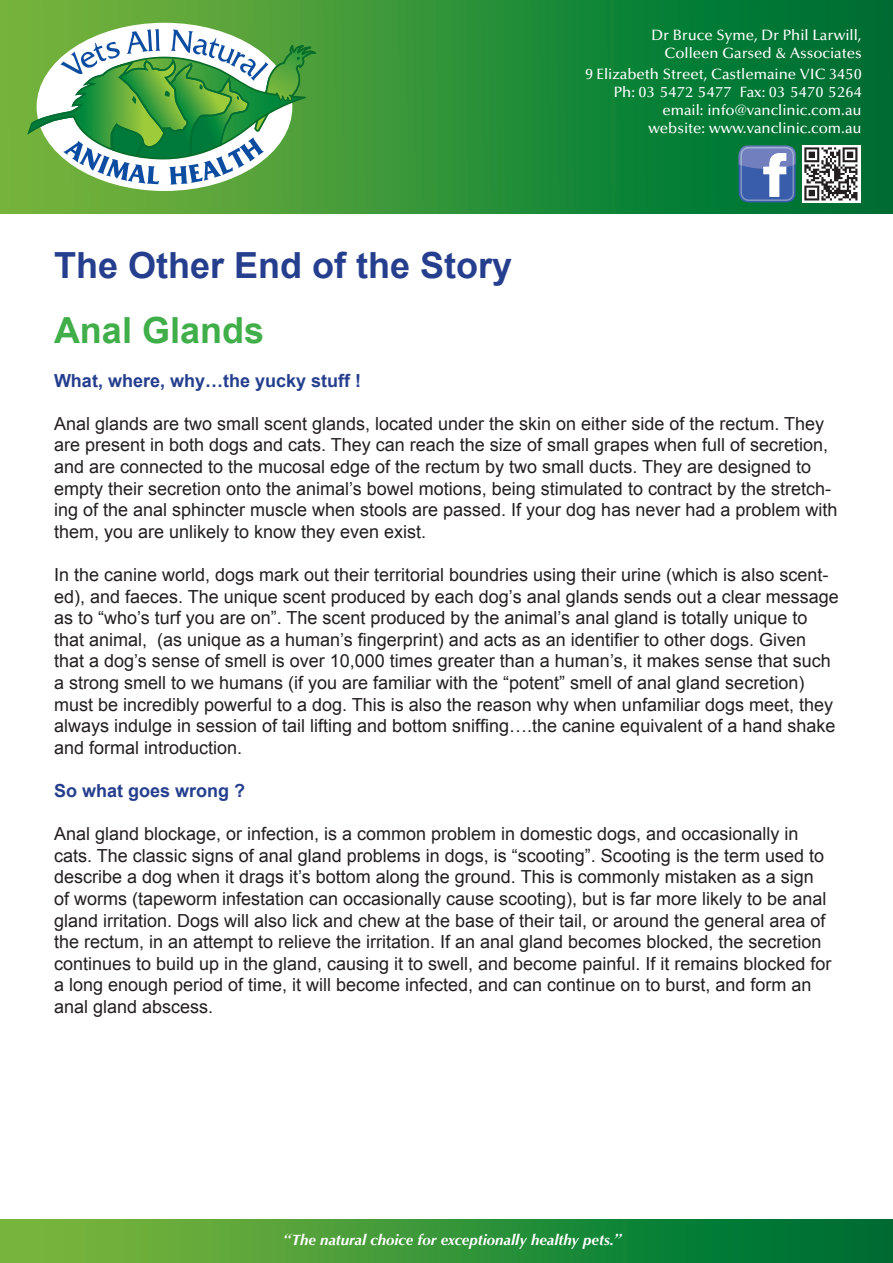
<style>
.page{position:relative;width:893px;height:1263px;background:#fff}
.page>*{position:absolute;margin:0;border:0;box-sizing:border-box;transform-origin:0 0}
.Header_Title{font:700 36px "Arial";color:#253f8e}
.Header_Title-2{font:700 36px "Arial";color:#40ae49}
.t1{font:18px/21.6px "Arial";color:#231f20}
.Sub_header{font:700 18px "Arial";color:#253f8e}
.t2{font:500 15px/18px "Optima LT Std";color:#fff;text-align:right}
.t3{font:italic 700 15px "Optima LT Std";color:#fff}
.s1{font-family:"Times"}
</style>
<div class="page">
<svg style="left:1px;top:1px;width:892px;height:212px;background:#278c39"></svg>
<div style="left:1px;top:1219px;width:892px;height:44px;background:linear-gradient(to right,#82bb3d,#006d34)"></div>
<svg style="left:27px;top:29px;width:289px;height:156px"></svg>
<img style="left:802px;top:146px;width:58px;height:56px">
<svg style="left:739px;top:146px;width:57px;height:56px"></svg>
<p class="t2" style="left:651px;top:26px;width:212px">Dr Bruce Syme, Dr Phil Larwill,<br>Colleen Garsed &amp; Associates</p>
<p class="t2" style="left:585px;top:65px;width:278px">9 Elizabeth Street, Castlemaine VIC 3450<br>Ph: 03 5472 5477 Fax: 03 5470 5264 email: info@vanclinic.com.au<br>website: www.vanclinic.com.au</p>
<p class="Header_Title" style="left:54px;top:242px;width:460px">The Other End of the Story</p>
<p class="Header_Title-2" style="left:54px;top:307px;width:212px">Anal Glands</p>
<p class="Sub_header" style="left:54px;top:368px;width:309px">What, where, why…the yucky stuff !</p>
<p class="t1" style="left:54px;top:413px;width:785px">Anal glands are two small scent glands, located under the skin on either side of the rectum. They are present in both dogs and cats. They can reach the size of small grapes when full of secretion, and are connected to the mucosal edge of the rectum by two small ducts. They are designed to empty their secretion onto the animal’s bowel motions, being stimulated to contract by the stretch&shy;ing of the anal sphincter muscle when stools are passed. If your dog has never had a problem with them, you are unlikely to know they even exist.</p>
<p class="t1" style="left:54px;top:564px;width:786px">In the canine world, dogs mark out their territorial boundries using their urine (which is also scent&shy;ed), and faeces. The unique scent produced by each dog’s anal glands sends out a clear message as to “who’s turf you are on”. The scent produced by the animal’s anal gland is totally unique to that animal, (as unique as a human’s fingerprint) and acts as an identifier to other dogs. Given that a dog’s sense of smell is over 10,000 times greater than a human’s, it makes sense that such a strong smell to we humans (if you are familiar with the “potent” smell of anal gland secretion) must be incredibly powerful to a dog. This is also the reason why when unfamiliar dogs meet, they always indulge in session of tail lifting and bottom sniffing….the canine equivalent of a hand shake and formal introduction.</p>
<p class="Sub_header" style="left:54px;top:779px;width:193px">So what goes wrong ?</p>
<p class="t1" style="left:54px;top:823px;width:779px">Anal gland blockage, or infection, is a common problem in domestic dogs, and occasionally in cats. The classic signs of anal gland problems in dogs, is “scooting”. Scooting is the term used to describe a dog when it drags it’s bottom along the ground. This is commonly mistaken as a sign of worms (tapeworm infestation can occasionally cause scooting), but is far more likely to be anal gland irritation. Dogs will also lick and chew at the base of their tail, or around the general area of the rectum, in an attempt to relieve the irritation. If an anal gland becomes blocked, the secretion continues to build up in the gland, causing it to swell, and become painful. If it remains blocked for a long enough period of time, it will become infected, and can continue on to burst, and form an anal gland abscess.</p>
<p class="t3" style="left:284px;top:1231px;width:339px"><span class="s1">“</span>The natural choice for exceptionally healthy pets.<span class="s1">”</span></p>
</div>
